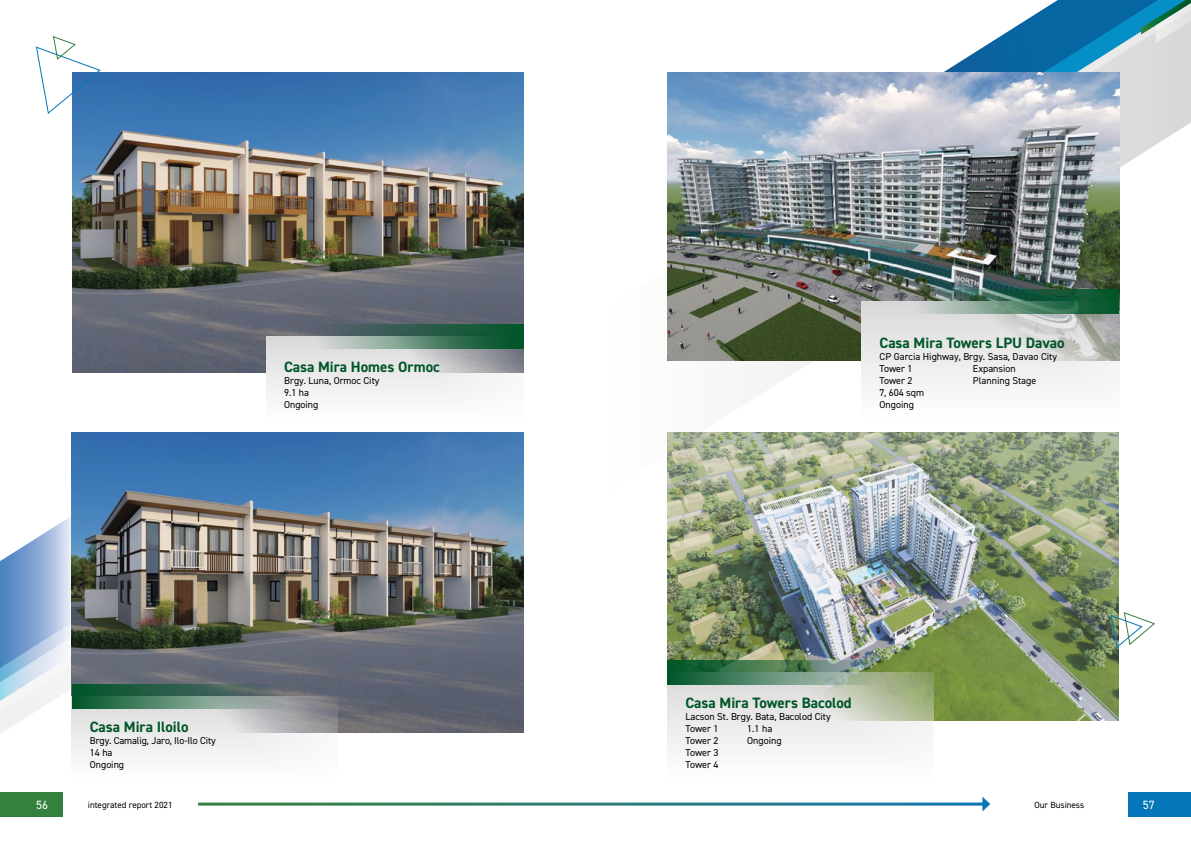
<style>
.page{position:relative;width:1191px;height:842px;background:#fff}
.page>*{position:absolute;margin:0;border:0;box-sizing:border-box;transform-origin:0 0}
.t1{font:700 15px "DIN2014";color:#005629}
.t2{font:12px "DIN2014";color:#fff}
.t3{font:10px/12px "DIN2014";color:#000}
.t4{font:9px "DIN2014";color:#000}
</style>
<div class="page">
<div style="left:1128px;top:792px;width:63px;height:24px;background:#0576b9"></div>
<svg style="left:982px;top:797px;width:8px;height:14px"></svg>
<svg style="left:667px;top:197px;width:453px;height:199px"></svg>
<svg style="left:944px;top:33px;width:241px;height:164px"></svg>
<svg style="left:1005px;top:0;width:186px;height:126px;background:#73a8c3"></svg>
<svg style="left:71px;top:432px;width:339px;height:374px"></svg>
<svg style="left:0;top:516px;width:115px;height:301px"></svg>
<img style="left:72px;top:72px;width:451px;height:300px">
<img style="left:72px;top:432px;width:451px;height:300px">
<img style="left:667px;top:72px;width:452px;height:288px">
<img style="left:667px;top:432px;width:452px;height:288px">
<svg style="left:266px;top:348px;width:257px;height:50px"></svg>
<svg style="left:266px;top:324px;width:257px;height:24px;background:#5b7e71"></svg>
<svg style="left:72px;top:708px;width:265px;height:72px"></svg>
<svg style="left:72px;top:684px;width:265px;height:24px;background:#527668"></svg>
<svg style="left:861px;top:313px;width:258px;height:83px"></svg>
<svg style="left:861px;top:289px;width:258px;height:24px;background:#5d8471"></svg>
<svg style="left:667px;top:684px;width:266px;height:67px"></svg>
<svg style="left:667px;top:660px;width:266px;height:24px;background:#5f8862"></svg>
<svg style="left:35px;top:36px;width:66px;height:79px"></svg>
<svg style="left:1110px;top:611px;width:45px;height:38px"></svg>
<h1 class="t1" style="left:284px;top:357px;width:157px">Casa Mira Homes Ormoc</h1>
<p class="t3" style="left:284px;top:374px;width:97px">Brgy. Luna, Ormoc City<br>9.1 ha<br>Ongoing</p>
<h1 class="t1" style="left:90px;top:717px;width:100px">Casa Mira Iloilo</h1>
<p class="t3" style="left:90px;top:734px;width:127px">Brgy. Camalig, Jaro, Ilo-Ilo City<br>14 ha<br>Ongoing</p>
<h1 class="t1" style="left:879px;top:333px;width:187px">Casa Mira Towers LPU Davao</h1>
<p class="t3" style="left:879px;top:350px;width:179px">CP Garcia Highway, Brgy. Sasa, Davao City<br>Tower 1<br>Tower 2<br>7, 604 sqm<br>Ongoing</p>
<p class="t3" style="left:973px;top:362px;width:65px">Expansion<br>Planning Stage</p>
<h1 class="t1" style="left:685px;top:693px;width:168px">Casa Mira Towers Bacolod</h1>
<p class="t3" style="left:685px;top:710px;width:147px">Lacson St. Brgy. Bata, Bacolod City<br>Tower 1<br>Tower 2<br>Tower 3<br>Tower 4</p>
<p class="t3" style="left:747px;top:722px;width:36px">1.1 ha<br>Ongoing</p>
<p class="t2" style="left:36px;top:797px;width:13px">56</p>
<p class="t4" style="left:88px;top:799px;width:86px">integrated report 2021</p>
<p class="t2" style="left:1143px;top:797px;width:13px">57</p>
<p class="t4" style="left:1034px;top:799px;width:51px">Our Business</p>
</div>
